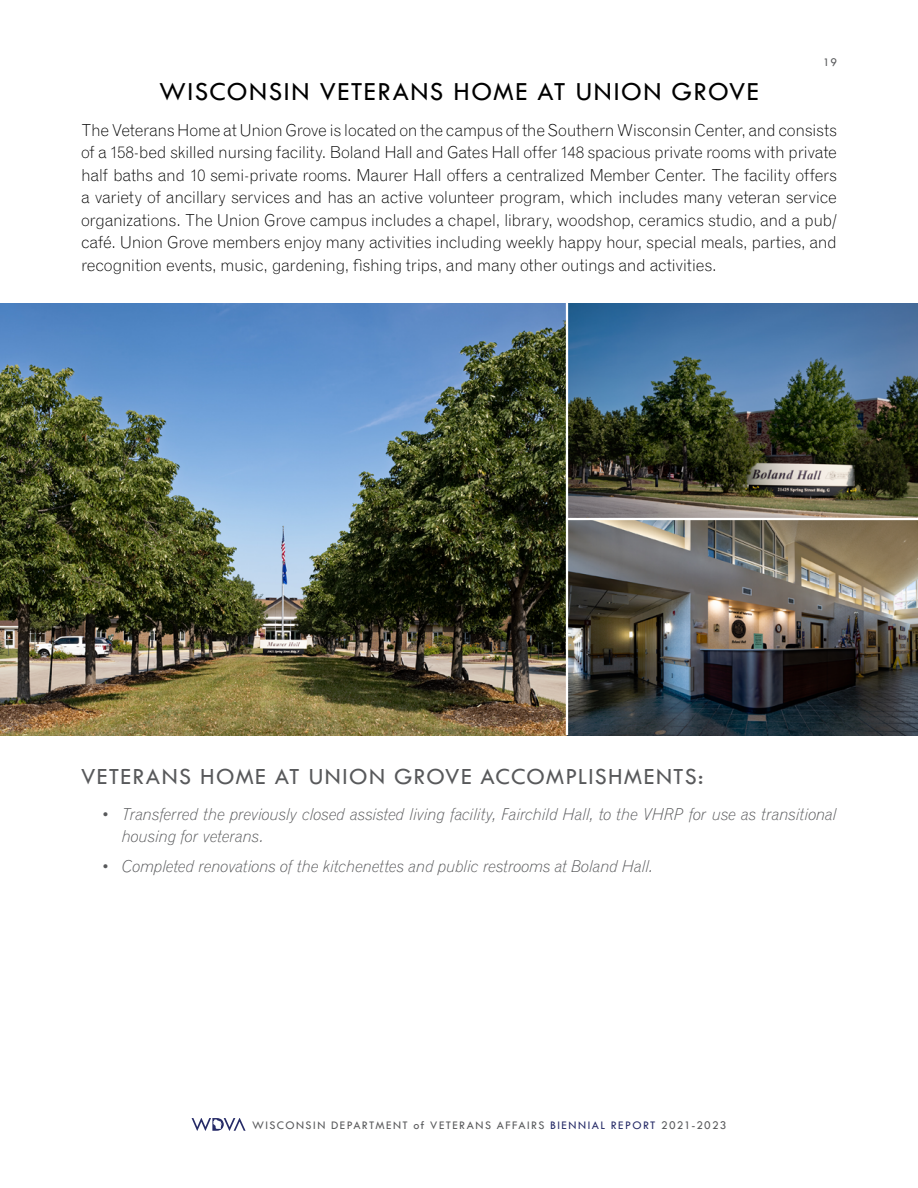
<style>
.page{position:relative;width:918px;height:1188px;background:#fff}
.page>*{position:absolute;margin:0;border:0;box-sizing:border-box;transform-origin:0 0}
.t1{font:27px "Tw Cen";letter-spacing:.055em;color:#000}
.t2{font:24px "Tw Cen";letter-spacing:.05em;color:#58595b}
.t3{font:300 16.5px/22.5px "Grotesque MT Std";letter-spacing:-.025em;color:#000;text-align:justify}
.t4{font:italic 300 16.5px/22.5px "Grotesque MT Std";letter-spacing:-.035em;color:#58595b}
.t5{font:12px "Tw Cen";letter-spacing:.12em;color:#58595b}
.s1{color:#262b67}
</style>
<div class="page">
<svg style="left:192px;top:1118px;width:54px;height:13px"></svg>
<img style="left:0;top:303px;width:918px;height:432px">
<hr style="left:566px;top:303px;width:2px;height:432px;background:#fff">
<hr style="left:567px;top:518px;width:351px;height:2px;background:#fff">
<p class="t5" style="left:823px;top:55px;width:15px">19</p>
<h1 class="t1" style="left:159px;top:75px;width:601px">WISCONSIN VETERANS HOME AT UNION GROVE</h1>
<p class="t3" style="left:81px;top:119px;width:758px">The Veterans Home at Union Grove is located on the campus of the Southern Wisconsin Center, and consists of a 158-bed skilled nursing facility. Boland Hall and Gates Hall offer 148 spacious private rooms with private half baths and 10 semi-private rooms. Maurer Hall offers a centralized Member Center. The facility offers a variety of ancillary services and has an active volunteer program, which includes many veteran service organizations. The Union Grove campus includes a chapel, library, woodshop, ceramics studio, and a pub/ café. Union Grove members enjoy many activities including weekly happy hour, special meals, parties, and recognition events, music, gardening, fishing trips, and many other outings and activities.</p>
<h2 class="t2" style="left:81px;top:762px;width:624px">VETERANS HOME AT UNION GROVE ACCOMPLISHMENTS:</h2>
<p class="t4" style="left:121px;top:803px;width:717px;text-indent:-20px">• Transferred the previously closed assisted living facility, Fairchild Hall, to the VHRP for use as transitional housing for veterans.</p>
<p class="t4" style="left:101px;top:855px;width:554px">• Completed renovations of the kitchenettes and public restrooms at Boland Hall.</p>
<p class="t5" style="left:252px;top:1118px;width:476px">WISCONSIN DEPARTMENT of VETERANS AFFAIRS <span class="s1">BIENNIAL REPORT</span> 2021-2023</p>
</div>
